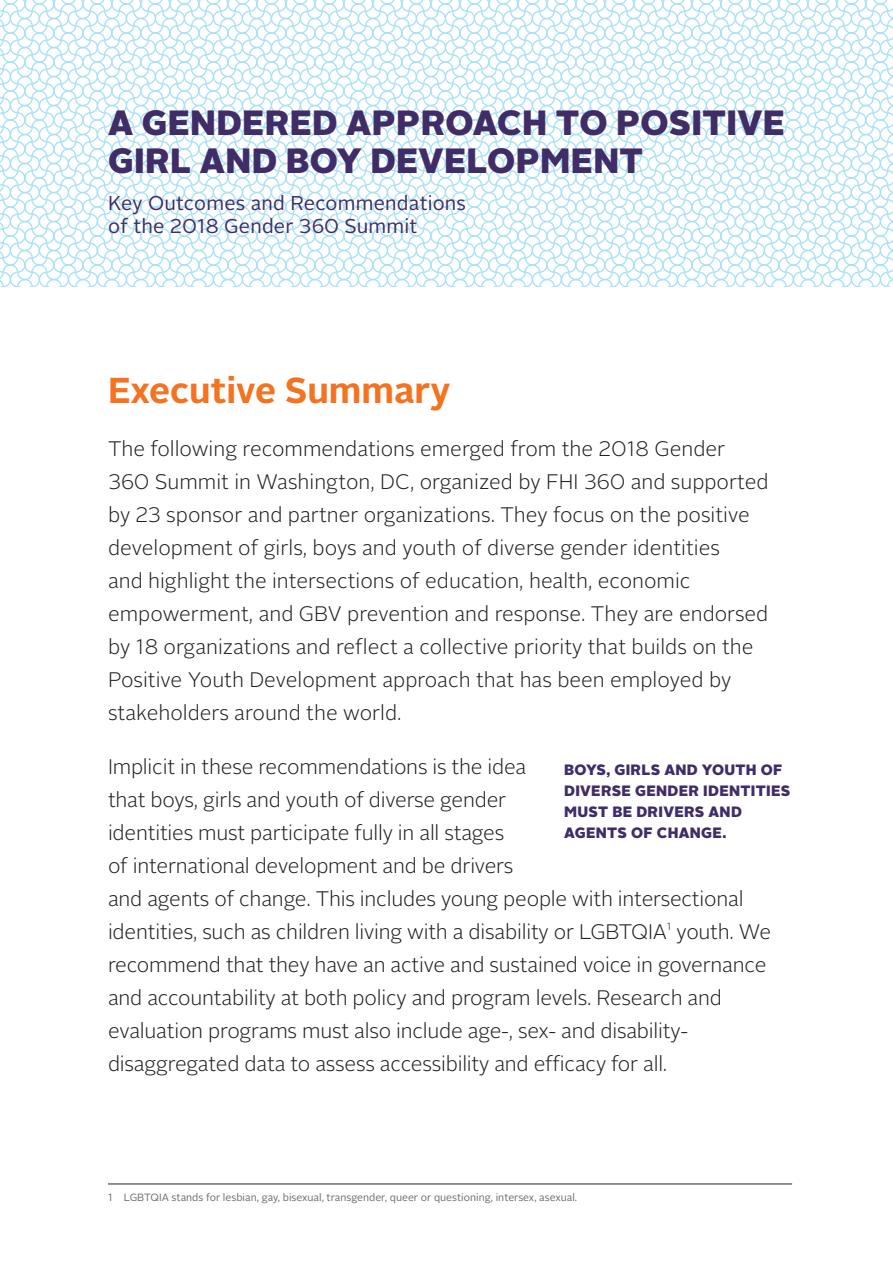
<style>
.page{position:relative;width:893px;height:1263px;background:#fff}
.page>*{position:absolute;margin:0;border:0;box-sizing:border-box;transform-origin:0 0}
.HEADER_1{font:700 36px "Alright Sans";color:#f47321}
.t1{font:900 35.1px/38.5px "Alright Sans";letter-spacing:.01em;color:#402d68}
.t2{font:300 21px/33px "Alright Sans";letter-spacing:-.01em;color:#231f20}
.t3{font:19.95px "Alright Sans";letter-spacing:.01em;color:#402d68}
.t4{font:900 15px/21px "Alright Sans";letter-spacing:.02em;color:#402d68}
.t5{font:10.5px "Alright Sans";color:#6c6d70}
</style>
<div class="page">
<hr style="left:108px;top:1183px;width:684px;height:2px;background:#6c6d70">
<svg style="left:0;top:0;width:893px;height:286px"></svg>
<p class="t1" style="left:108px;top:103px;width:678px">A GENDERED APPROACH TO POSITIVE<br>GIRL AND BOY DEVELOPMENT</p>
<p class="t3" style="left:108px;top:189px;width:359px">Key Outcomes and Recommendations</p>
<p class="t3" style="left:108px;top:213px;width:311px">of the 2018 Gender 360 Summit</p>
<p class="HEADER_1" style="left:108px;top:365px;width:344px">Executive Summary</p>
<p class="t2" style="left:108px;top:432px;width:662px">The following recommendations emerged from the 2018 Gender 360 Summit in Washington, DC, organized by FHI 360 and supported by 23 sponsor and partner organizations. They focus on the positive development of girls, boys and youth of diverse gender identities<br>and highlight the intersections of education, health, economic empowerment, and GBV prevention and response. They are endorsed by 18 organizations and reflect a collective priority that builds on the Positive Youth Development approach that has been employed by stakeholders around the world.</p>
<p class="t2" style="left:108px;top:750px;width:665px">Implicit in these recommendations is the idea<br>that boys, girls and youth of diverse gender<br>identities must participate fully in all stages<br>of international development and be drivers<br>and agents of change. This includes young people with intersectional identities, such as children living with a disability or LGBTQIA<sup>1</sup> youth. We recommend that they have an active and sustained voice in governance and accountability at both policy and program levels. Research and evaluation programs must also include age-, sex- and disability&shy;disaggregated data to assess accessibility and efficacy for all.</p>
<p class="t4" style="left:564px;top:759px;width:228px">BOYS, GIRLS AND YOUTH OF<br>DIVERSE GENDER IDENTITIES<br>MUST BE DRIVERS AND<br>AGENTS OF CHANGE.</p>
<p class="t5" style="left:108px;top:1190px;width:471px">1 LGBTQIA stands for lesbian, gay, bisexual, transgender, queer or questioning, intersex, asexual.</p>
</div>
